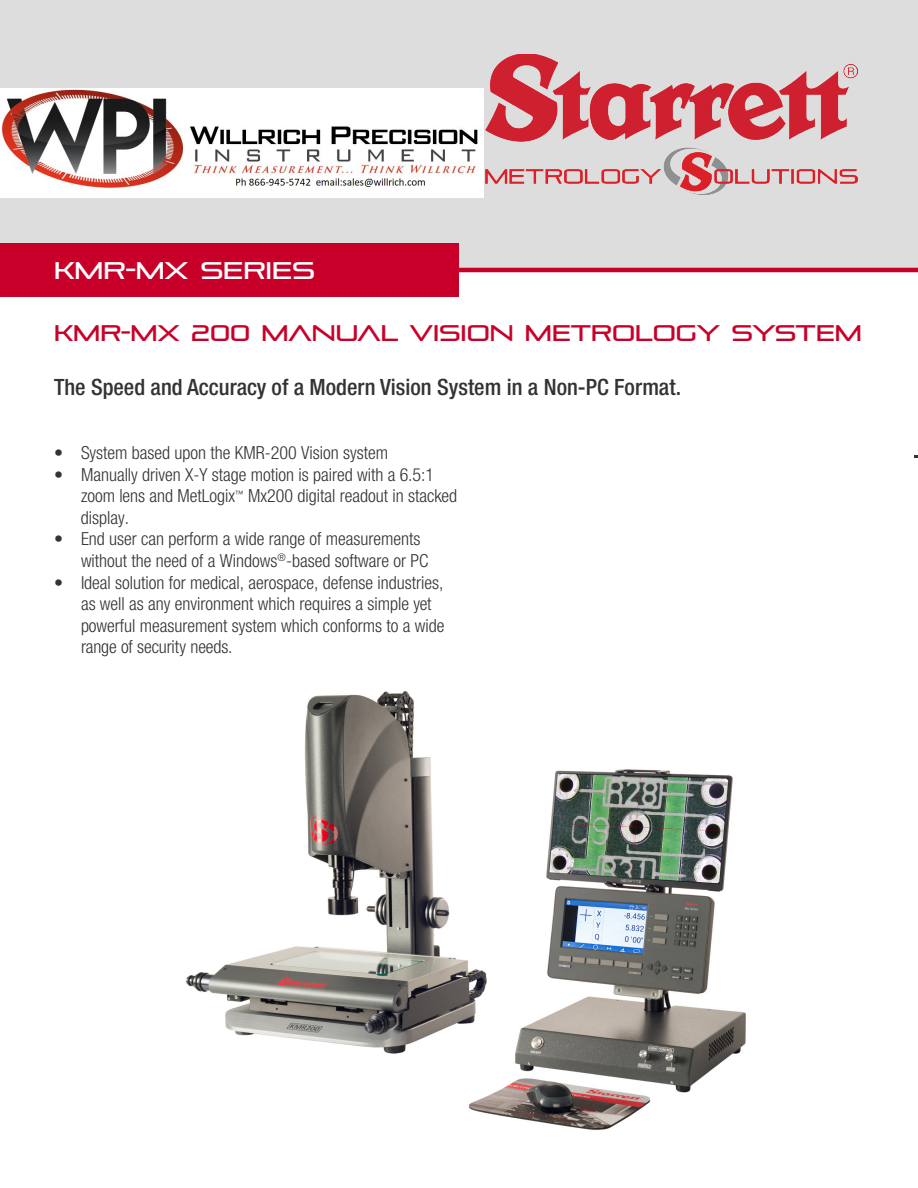
<style>
.page{position:relative;width:918px;height:1188px;background:#fff}
.page>*{position:absolute;margin:0;border:0;box-sizing:border-box;transform-origin:0 0}
.t1{font:24px "Pirulen Rg";color:#fff}
.t2{font:500 condensed 22.5px "Helvetica Neue LT Pro";color:#333}
.t3{font:22.5px "Pirulen Rg";color:#c80029}
.t4{font:300 condensed 18px/21.6px "Helvetica Neue LT Pro";color:#333}
</style>
<div class="page">
<div style="left:0;top:0;width:918px;height:270px;background:#ddd"></div>
<img style="left:485px;top:54px;width:373px;height:140px">
<div style="left:0;top:243px;width:459px;height:54px;background:#c80029"></div>
<hr style="left:459px;top:268px;width:459px;height:4px;background:#c80029">
<svg style="left:914px;top:455px;width:4px;height:3px"></svg>
<img style="left:186px;top:691px;width:560px;height:439px">
<img style="left:1px;top:88px;width:483px;height:110px">
<p class="t1" style="left:54px;top:256px;width:263px">KMR-MX SERIES</p>
<p class="t3" style="left:54px;top:320px;width:809px">KMR-MX 200 MANUAL VISION METROLOGY SYSTEM</p>
<p class="t2" style="left:54px;top:374px;width:629px">The Speed and Accuracy of a Modern Vision System in a Non-PC Format.</p>
<p class="t4" style="left:54px;top:442px;width:336px">• System based upon the KMR-200 Vision system</p>
<p class="t4" style="left:81px;top:463px;width:378px;text-indent:-27px">• Manually driven X-Y stage motion is paired with a 6.5:1 zoom lens and MetLogix<sup>™</sup> Mx200 digital readout in stacked display.</p>
<p class="t4" style="left:81px;top:528px;width:349px;text-indent:-27px">• End user can perform a wide range of measurements without the need of a Windows<sup>®</sup>-based software or PC</p>
<p class="t4" style="left:81px;top:571px;width:365px;text-indent:-27px">• Ideal solution for medical, aerospace, defense industries, as well as any environment which requires a simple yet powerful measurement system which conforms to a wide range of security needs.</p>
</div>
